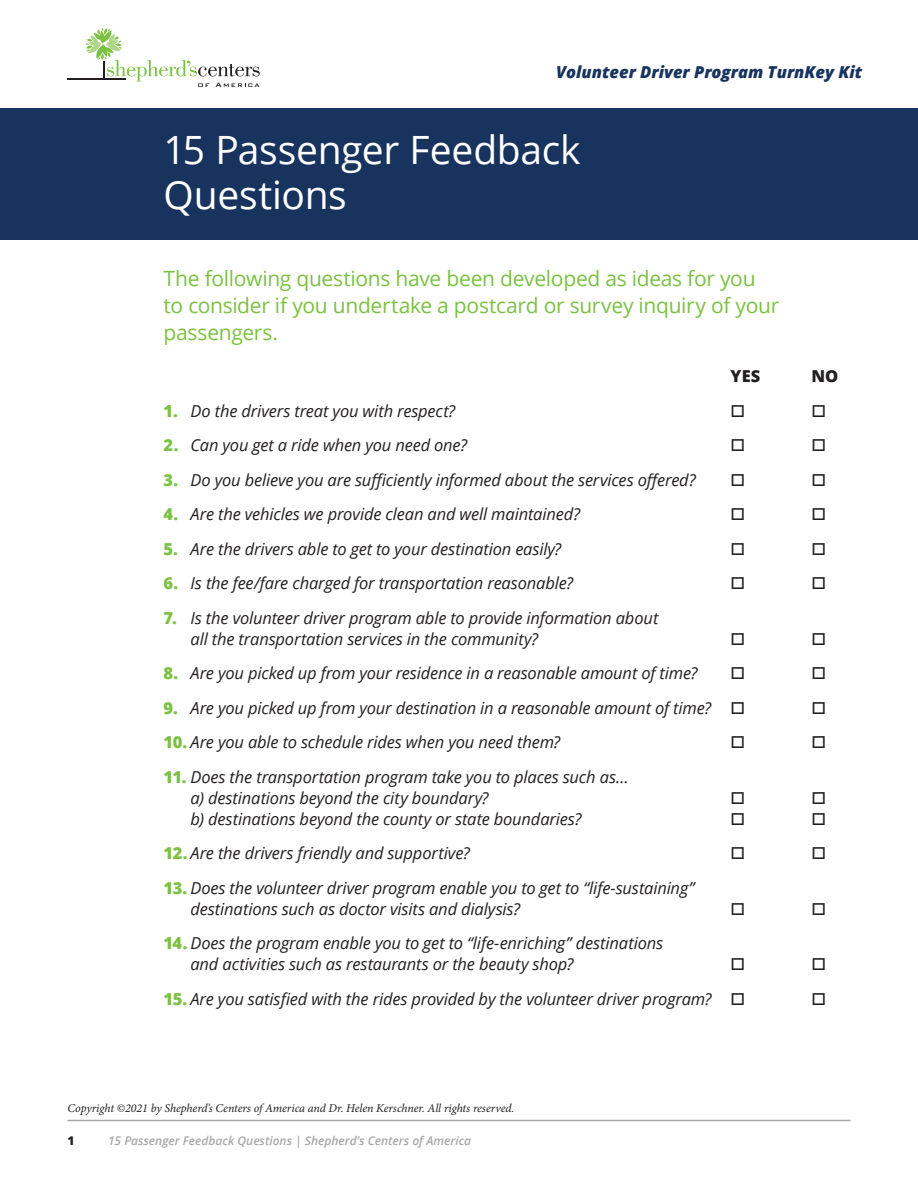
<style>
.page{position:relative;width:918px;height:1188px;background:#fff}
.page>*{position:absolute;margin:0;border:0;box-sizing:border-box;transform-origin:0 0}
.t1{font:39px/45px "Open Sans";letter-spacing:-.01em;color:#fff}
.t2{font:21px/27px "Open Sans";letter-spacing:-.015em;color:#7bc142}
.t3{font:italic 16.5px/21px "Open Sans";letter-spacing:-.01em;color:#231f20}
.t4{font:italic 800 16.5px "Open Sans";color:#18345e}
.t5{font:800 16.5px "Open Sans";color:#231f20}
.t6{font:italic 12px "Minion Pro";letter-spacing:-.005em;color:#231f20}
.t7{font:italic 600 12px "Open Sans";color:#a7a8a9}
.t8{font:800 12px "Open Sans";color:#231f20}
.s1{font-weight:800;font-style:normal;color:#7bc142}
</style>
<div class="page">
<hr style="left:68px;top:1120px;width:782px;height:1px;background:#a7a8a9">
<div style="left:0;top:109px;width:918px;height:131px;background:#18345e"></div>
<hr style="left:68px;top:79px;width:58px;height:1px;background:#231f20">
<svg style="left:86px;top:28px;width:174px;height:59px"></svg>
<p class="t4" style="left:556px;top:59px;width:308px">Volunteer Driver Program TurnKey Kit</p>
<h1 class="t1" style="left:164px;top:127px;width:419px">15 Passenger Feedback<br>Questions</h1>
<p class="t2" style="left:164px;top:264px;width:617px">The following questions have been developed as ideas for you to consider if you undertake a postcard or survey inquiry of your passengers.</p>
<p class="t5" style="left:731px;top:364px;width:31px">YES</p>
<p class="t5" style="left:812px;top:364px;width:28px">NO</p>
<p class="t3" style="left:164px;top:400px;width:293px"><span class="s1">1.</span> Do the drivers treat you with respect?</p>
<p class="t3" style="left:164px;top:434px;width:305px"><span class="s1">2.</span> Can you get a ride when you need one?</p>
<p class="t3" style="left:164px;top:469px;width:534px"><span class="s1">3.</span> Do you believe you are sufficiently informed about the services offered?</p>
<p class="t3" style="left:164px;top:503px;width:418px"><span class="s1">4.</span> Are the vehicles we provide clean and well maintained?</p>
<p class="t3" style="left:164px;top:538px;width:399px"><span class="s1">5.</span> Are the drivers able to get to your destination easily?</p>
<p class="t3" style="left:164px;top:572px;width:411px"><span class="s1">6.</span> Is the fee/fare charged for transportation reasonable?</p>
<p class="t3" style="left:191px;top:607px;width:469px;text-indent:-27px"><span class="s1">7.</span> Is the volunteer driver program able to provide information about all the transportation services in the community?</p>
<p class="t3" style="left:163px;top:662px;width:536px"><span class="s1">8.</span> Are you picked up from your residence in a reasonable amount of time?</p>
<p class="t3" style="left:163px;top:697px;width:583px"><span class="s1">9.</span> Are you picked up from your destination in a reasonable amount of time? □</p>
<p class="t3" style="left:163px;top:731px;width:398px"><span class="s1">10.</span> Are you able to schedule rides when you need them?</p>
<p class="t3" style="left:190px;top:766px;width:440px;text-indent:-27px"><span class="s1">11.</span> Does the transportation program take you to places such as… a) destinations beyond the city boundary?</p>
<p class="t3" style="left:190px;top:808px;width:393px">b) destinations beyond the county or state boundaries?</p>
<p class="t3" style="left:163px;top:842px;width:308px"><span class="s1">12.</span> Are the drivers friendly and supportive?</p>
<p class="t3" style="left:190px;top:877px;width:506px;text-indent:-27px"><span class="s1">13.</span> Does the volunteer driver program enable you to get to “life-sustaining” destinations such as doctor visits and dialysis?</p>
<p class="t3" style="left:190px;top:932px;width:474px;text-indent:-27px"><span class="s1">14.</span> Does the program enable you to get to “life-enriching” destinations and activities such as restaurants or the beauty shop?</p>
<p class="t3" style="left:163px;top:988px;width:583px"><span class="s1">15.</span> Are you satisfied with the rides provided by the volunteer driver program? □</p>
<p class="t6" style="left:68px;top:1100px;width:448px">Copyright ©2021 by Shepherd’s Centers of America and Dr. Helen Kerschner. All rights reserved.</p>
<p class="t8" style="left:68px;top:1132px;width:9px">1</p>
<p class="t7" style="left:108px;top:1133px;width:365px">15 Passenger Feedback Questions | Shepherd’s Centers of America</p>
</div>
